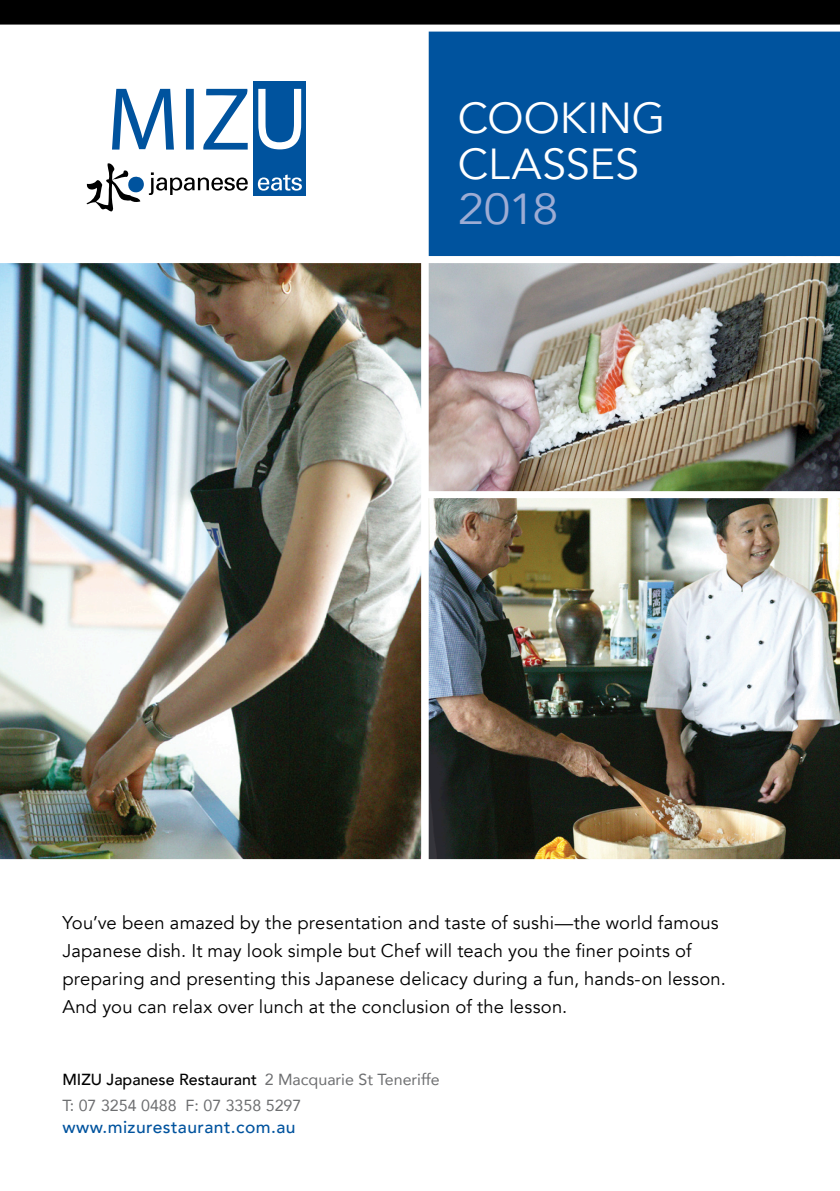
<style>
.page{position:relative;width:840px;height:1191px;background:#fff}
.page>*{position:absolute;margin:0;border:0;box-sizing:border-box;transform-origin:0 0}
.t1{font:43.2px "Avenir";letter-spacing:-.005em;color:#fff}
.t2{font:43.2px "Avenir";color:#9dacd4;scale:1.1 1}
.t3{font:18.4px/28px "Avenir";letter-spacing:.01em;color:#000}
.Address_Lines{font:500 17.4px "Avenir";letter-spacing:.025em;color:#00539e}
.Mizu_line{font:500 16px "Avenir";color:#000}
.Address_Lines-2{font:16px "Avenir";color:#6d6e70}
.s1{font-weight:400;color:#6d6e70}
</style>
<div class="page">
<div style="left:0;top:0;width:839px;height:25px;background:#000"></div>
<img style="left:428px;top:263px;width:411px;height:228px">
<img style="left:428px;top:498px;width:411px;height:361px">
<img style="left:0;top:263px;width:421px;height:596px">
<div style="left:253px;top:81px;width:53px;height:114px;background:#00539e"></div>
<svg style="left:86px;top:88px;width:218px;height:123px"></svg>
<div style="left:425px;top:27px;width:414px;height:229px;background:#00539e"></div>
<div style="left:421px;top:28px;width:7px;height:879px;background:#fff"></div>
<div style="left:0;top:25px;width:839px;height:7px;background:#fff"></div>
<p class="t1" style="left:457px;top:93px;width:209px">COOKING</p>
<p class="t1" style="left:457px;top:138px;width:182px">CLASSES</p>
<p class="t2" style="left:457px;top:183px;width:93px">2018</p>
<p class="t3" style="left:62px;top:909px;width:664px">You’ve been amazed by the presentation and taste of sushi—the world famous Japanese dish. It may look simple but Chef will teach you the finer points of preparing and presenting this Japanese delicacy during a fun, hands-on lesson.<br>And you can relax over lunch at the conclusion of the lesson.</p>
<p class="Mizu_line" style="left:62px;top:1065px;width:378px">MIZU Japanese Restaurant <span class="s1">2 Macquarie St Teneriffe</span></p>
<p class="Address_Lines-2" style="left:62px;top:1092px;width:240px">T: 07 3254 0488 F: 07 3358 5297</p>
<p class="Address_Lines" style="left:62px;top:1111px;width:234px">www.mizurestaurant.com.au</p>
</div>
